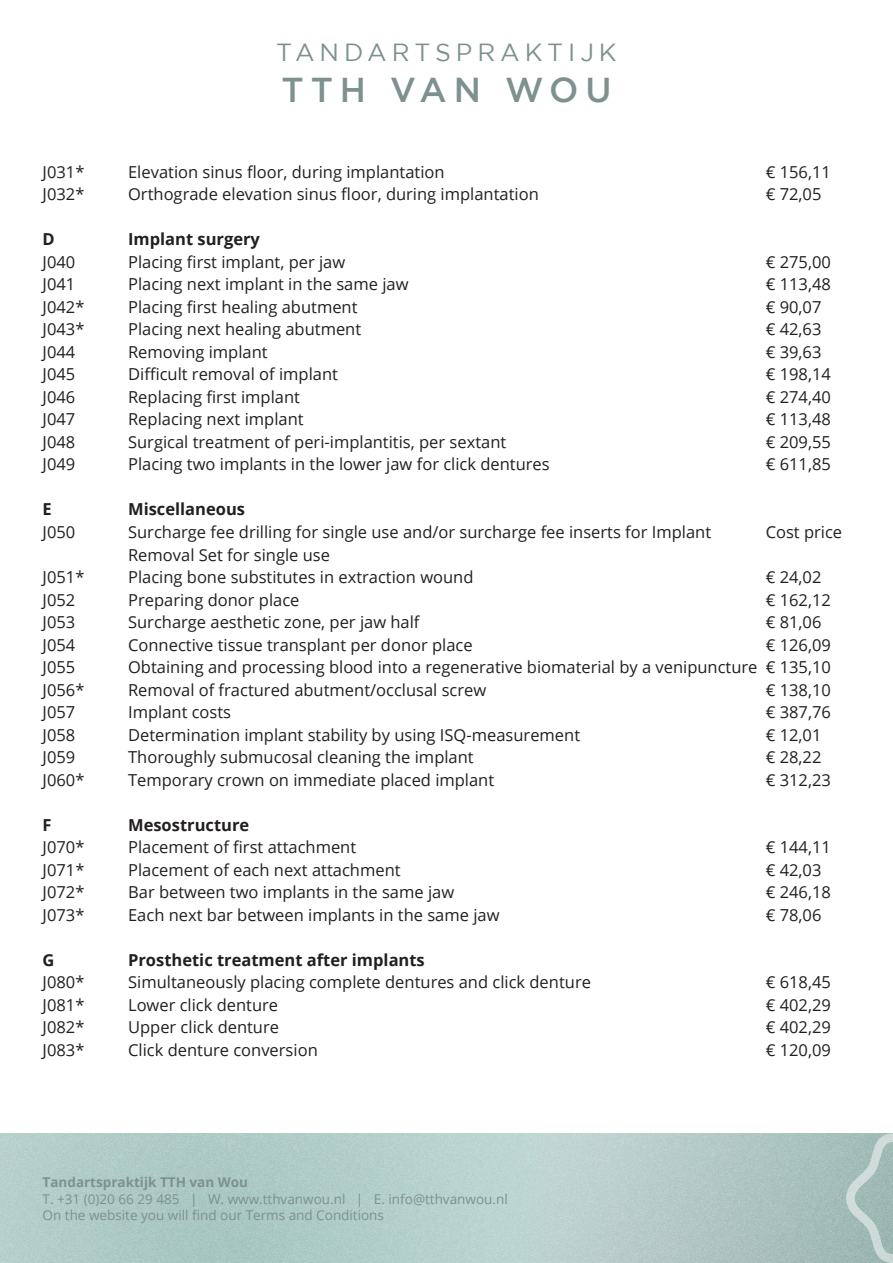
<style>
.page{position:relative;width:893px;height:1263px;background:#fff}
.page>*{position:absolute;margin:0;border:0;box-sizing:border-box;transform-origin:0 0}
.t1{font:500 34.5px "Gotham";letter-spacing:.2em;color:#7d918f}
.t2{font:24.75px "Gotham";letter-spacing:.2em;color:#7d918f}
.Body_text{font:16.5px "Open Sans";color:#231f20}
.Body_text-2{font:700 16.5px "Open Sans";color:#231f20}
.t3{font:13.5px/16.5px "Open Sans";color:#7d918f}
.t4{font:700 13.5px "Open Sans";color:#7d918f}
</style>
<div class="page">
<img style="left:0;top:1133px;width:846px;height:130px">
<svg style="left:846px;top:1133px;width:47px;height:130px;background:#a9c0bc"></svg>
<h2 class="t2" style="left:276px;top:38px;width:342px">TANDARTSPRAKTIJK</h2>
<h1 class="t1" style="left:281px;top:71px;width:332px">TTH VAN WOU</h1>
<p class="Body_text" style="left:43px;top:161px;width:43px">J031*</p>
<p class="Body_text" style="left:128px;top:161px;width:318px">Elevation sinus floor, during implantation</p>
<p class="Body_text" style="left:766px;top:161px;width:67px">€ 156,11</p>
<p class="Body_text" style="left:43px;top:183px;width:43px">J032*</p>
<p class="Body_text" style="left:128px;top:183px;width:412px">Orthograde elevation sinus floor, during implantation</p>
<p class="Body_text" style="left:766px;top:183px;width:57px">€ 72,05</p>
<p class="Body_text-2" style="left:43px;top:228px;width:14px">D</p>
<p class="Body_text-2" style="left:128px;top:228px;width:133px">Implant surgery</p>
<p class="Body_text" style="left:43px;top:251px;width:34px">J040</p>
<p class="Body_text" style="left:128px;top:251px;width:219px">Placing first implant, per jaw</p>
<p class="Body_text" style="left:766px;top:251px;width:67px">€ 275,00</p>
<p class="Body_text" style="left:43px;top:273px;width:34px">J041</p>
<p class="Body_text" style="left:128px;top:273px;width:282px">Placing next implant in the same jaw</p>
<p class="Body_text" style="left:766px;top:273px;width:67px">€ 113,48</p>
<p class="Body_text" style="left:43px;top:296px;width:43px">J042*</p>
<p class="Body_text" style="left:128px;top:296px;width:231px">Placing first healing abutment</p>
<p class="Body_text" style="left:766px;top:296px;width:57px">€ 90,07</p>
<p class="Body_text" style="left:43px;top:318px;width:43px">J043*</p>
<p class="Body_text" style="left:128px;top:318px;width:235px">Placing next healing abutment</p>
<p class="Body_text" style="left:766px;top:318px;width:57px">€ 42,63</p>
<p class="Body_text" style="left:43px;top:341px;width:34px">J044</p>
<p class="Body_text" style="left:128px;top:341px;width:141px">Removing implant</p>
<p class="Body_text" style="left:766px;top:341px;width:57px">€ 39,63</p>
<p class="Body_text" style="left:43px;top:363px;width:34px">J045</p>
<p class="Body_text" style="left:128px;top:363px;width:211px">Difficult removal of implant</p>
<p class="Body_text" style="left:766px;top:363px;width:67px">€ 198,14</p>
<p class="Body_text" style="left:43px;top:386px;width:34px">J046</p>
<p class="Body_text" style="left:128px;top:386px;width:173px">Replacing first implant</p>
<p class="Body_text" style="left:766px;top:386px;width:67px">€ 274,40</p>
<p class="Body_text" style="left:43px;top:408px;width:34px">J047</p>
<p class="Body_text" style="left:128px;top:408px;width:177px">Replacing next implant</p>
<p class="Body_text" style="left:766px;top:408px;width:67px">€ 113,48</p>
<p class="Body_text" style="left:43px;top:431px;width:34px">J048</p>
<p class="Body_text" style="left:128px;top:431px;width:380px">Surgical treatment of peri-implantitis, per sextant</p>
<p class="Body_text" style="left:766px;top:431px;width:67px">€ 209,55</p>
<p class="Body_text" style="left:43px;top:453px;width:34px">J049</p>
<p class="Body_text" style="left:128px;top:453px;width:423px">Placing two implants in the lower jaw for click dentures</p>
<p class="Body_text" style="left:766px;top:453px;width:67px">€ 611,85</p>
<p class="Body_text-2" style="left:43px;top:498px;width:11px">E</p>
<p class="Body_text-2" style="left:128px;top:498px;width:118px">Miscellaneous</p>
<p class="Body_text" style="left:43px;top:521px;width:34px">J050</p>
<p class="Body_text" style="left:128px;top:521px;width:585px">Surcharge fee drilling for single use and/or surcharge fee inserts for Implant</p>
<p class="Body_text" style="left:766px;top:521px;width:78px">Cost price</p>
<p class="Body_text" style="left:128px;top:543px;width:203px">Removal Set for single use</p>
<p class="Body_text" style="left:43px;top:566px;width:43px">J051*</p>
<p class="Body_text" style="left:128px;top:566px;width:347px">Placing bone substitutes in extraction wound</p>
<p class="Body_text" style="left:766px;top:566px;width:57px">€ 24,02</p>
<p class="Body_text" style="left:43px;top:588px;width:34px">J052</p>
<p class="Body_text" style="left:128px;top:588px;width:173px">Preparing donor place</p>
<p class="Body_text" style="left:766px;top:588px;width:67px">€ 162,12</p>
<p class="Body_text" style="left:43px;top:611px;width:34px">J053</p>
<p class="Body_text" style="left:128px;top:611px;width:293px">Surcharge aesthetic zone, per jaw half</p>
<p class="Body_text" style="left:766px;top:611px;width:57px">€ 81,06</p>
<p class="Body_text" style="left:43px;top:633px;width:34px">J054</p>
<p class="Body_text" style="left:128px;top:633px;width:346px">Connective tissue transplant per donor place</p>
<p class="Body_text" style="left:766px;top:633px;width:67px">€ 126,09</p>
<p class="Body_text" style="left:43px;top:656px;width:34px">J055</p>
<p class="Body_text" style="left:128px;top:656px;width:704px">Obtaining and processing blood into a regenerative biomaterial by a venipuncture € 135,10</p>
<p class="Body_text" style="left:43px;top:678px;width:43px">J056*</p>
<p class="Body_text" style="left:128px;top:678px;width:360px">Removal of fractured abutment/occlusal screw</p>
<p class="Body_text" style="left:766px;top:678px;width:67px">€ 138,10</p>
<p class="Body_text" style="left:43px;top:701px;width:34px">J057</p>
<p class="Body_text" style="left:128px;top:701px;width:105px">Implant costs</p>
<p class="Body_text" style="left:766px;top:701px;width:67px">€ 387,76</p>
<p class="Body_text" style="left:43px;top:723px;width:34px">J058</p>
<p class="Body_text" style="left:128px;top:723px;width:453px">Determination implant stability by using ISQ-measurement</p>
<p class="Body_text" style="left:766px;top:723px;width:57px">€ 12,01</p>
<p class="Body_text" style="left:43px;top:746px;width:34px">J059</p>
<p class="Body_text" style="left:128px;top:746px;width:347px">Thoroughly submucosal cleaning the implant</p>
<p class="Body_text" style="left:766px;top:746px;width:57px">€ 28,22</p>
<p class="Body_text" style="left:43px;top:768px;width:43px">J060*</p>
<p class="Body_text" style="left:128px;top:768px;width:368px">Temporary crown on immediate placed implant</p>
<p class="Body_text" style="left:766px;top:768px;width:67px">€ 312,23</p>
<p class="Body_text-2" style="left:43px;top:813px;width:11px">F</p>
<p class="Body_text-2" style="left:128px;top:813px;width:123px">Mesostructure</p>
<p class="Body_text" style="left:43px;top:836px;width:43px">J070*</p>
<p class="Body_text" style="left:128px;top:836px;width:230px">Placement of first attachment</p>
<p class="Body_text" style="left:766px;top:836px;width:67px">€ 144,11</p>
<p class="Body_text" style="left:43px;top:858px;width:43px">J071*</p>
<p class="Body_text" style="left:128px;top:858px;width:274px">Placement of each next attachment</p>
<p class="Body_text" style="left:766px;top:858px;width:57px">€ 42,03</p>
<p class="Body_text" style="left:43px;top:881px;width:43px">J072*</p>
<p class="Body_text" style="left:128px;top:881px;width:328px">Bar between two implants in the same jaw</p>
<p class="Body_text" style="left:766px;top:881px;width:67px">€ 246,18</p>
<p class="Body_text" style="left:43px;top:903px;width:43px">J073*</p>
<p class="Body_text" style="left:128px;top:903px;width:373px">Each next bar between implants in the same jaw</p>
<p class="Body_text" style="left:766px;top:903px;width:57px">€ 78,06</p>
<p class="Body_text-2" style="left:43px;top:948px;width:13px">G</p>
<p class="Body_text-2" style="left:128px;top:948px;width:298px">Prosthetic treatment after implants</p>
<p class="Body_text" style="left:43px;top:971px;width:43px">J080*</p>
<p class="Body_text" style="left:128px;top:971px;width:464px">Simultaneously placing complete dentures and click denture</p>
<p class="Body_text" style="left:766px;top:971px;width:67px">€ 618,45</p>
<p class="Body_text" style="left:43px;top:993px;width:43px">J081*</p>
<p class="Body_text" style="left:128px;top:993px;width:152px">Lower click denture</p>
<p class="Body_text" style="left:766px;top:993px;width:67px">€ 402,29</p>
<p class="Body_text" style="left:43px;top:1016px;width:43px">J082*</p>
<p class="Body_text" style="left:128px;top:1016px;width:152px">Upper click denture</p>
<p class="Body_text" style="left:766px;top:1016px;width:67px">€ 402,29</p>
<p class="Body_text" style="left:43px;top:1038px;width:43px">J083*</p>
<p class="Body_text" style="left:128px;top:1038px;width:191px">Click denture conversion</p>
<p class="Body_text" style="left:766px;top:1038px;width:67px">€ 120,09</p>
<p class="t4" style="left:43px;top:1173px;width:207px">Tandartspraktijk TTH van Wou</p>
<p class="t3" style="left:43px;top:1190px;width:467px">T. +31 (0)20 66 29 485 | W. www.tthvanwou.nl | E. info@tthvanwou.nl<br>On the website you will find our Terms and Conditions</p>
</div>
